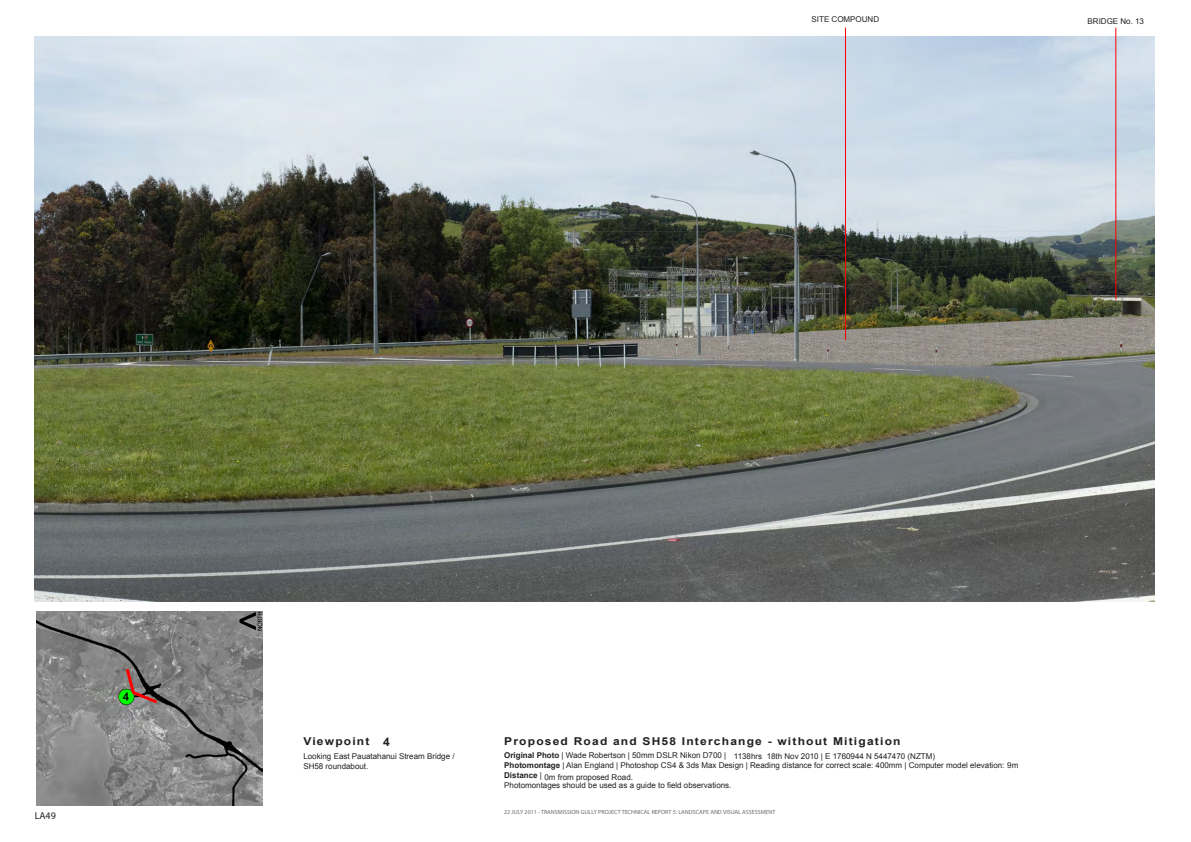
<style>
.page{position:relative;width:1191px;height:842px;background:#fff}
.page>*{position:absolute;margin:0;border:0;box-sizing:border-box;transform-origin:0 0}
.t1{font:700 12px "Arial";color:#231f20}
.t2{font:700 10.8px "Arial";letter-spacing:.1em;color:#231f20;scale:1.11 1}
.t3{font:10px "Myriad Pro";color:#231f20}
.t4{font:8px "Arial";color:#231f20}
.t5{font:700 8px "Arial";color:#231f20}
.t6{font:6px "Myriad Pro";color:#6c6c6f}
.s1{font-weight:700}
.s2{font-weight:400}
</style>
<div class="page">
<img style="left:35px;top:36px;width:1120px;height:566px">
<hr style="left:1115px;top:28px;width:1px;height:272px;background:#fb0000">
<hr style="left:845px;top:28px;width:1px;height:312px;background:#fb0000">
<img style="left:36px;top:612px;width:226px;height:194px">
<svg style="left:239px;top:612px;width:23px;height:18px"></svg>
<svg style="left:123px;top:665px;width:37px;height:41px;background:#706957"></svg>
<p class="t4" style="left:811px;top:14px;width:69px">SITE COMPOUND</p>
<p class="t4" style="left:1087px;top:16px;width:58px">BRIDGE No. 13</p>
<p class="t3" style="left:35px;top:809px;width:23px">LA49</p>
<p class="t2" style="left:303px;top:734px;width:61px">Viewpoint</p>
<p class="t1" style="left:383px;top:734px;width:8px">4</p>
<p class="t2" style="left:504px;top:734px;width:358px">Proposed Road and SH58 Interchange - without Mitigation</p>
<p class="t4" style="left:504px;top:750px;width:223px"><span class="s1">Original Photo</span> | Wade Robertson | 50mm DSLR Nikon D700 |</p>
<p class="t4" style="left:504px;top:760px;width:515px"><span class="s1">Photomontage</span> | Alan England | Photoshop CS4 &amp; 3ds Max Design | Reading distance for correct scale: 400mm | Computer model elevation: 9m</p>
<p class="t5" style="left:504px;top:770px;width:39px">Distance <span class="s2">|</span></p>
<p class="t4" style="left:504px;top:780px;width:229px">Photomontages should be used as a guide to field observations.</p>
<p class="t4" style="left:303px;top:751px;width:153px">Looking East Pauatahanui Stream Bridge /</p>
<p class="t4" style="left:734px;top:751px;width:203px">1138hrs 18th Nov 2010 | E 1760944 N 5447470 (NZTM)</p>
<p class="t4" style="left:303px;top:761px;width:66px">SH58 roundabout.</p>
<p class="t4" style="left:544px;top:772px;width:90px">0m from proposed Road.</p>
<p class="t6" style="left:504px;top:808px;width:273px">22 JULY 2011 - TRANSMISSION GULLY PROJECT TECHNICAL REPORT 5: LANDSCAPE AND VISUAL ASSESSMENT</p>
</div>
